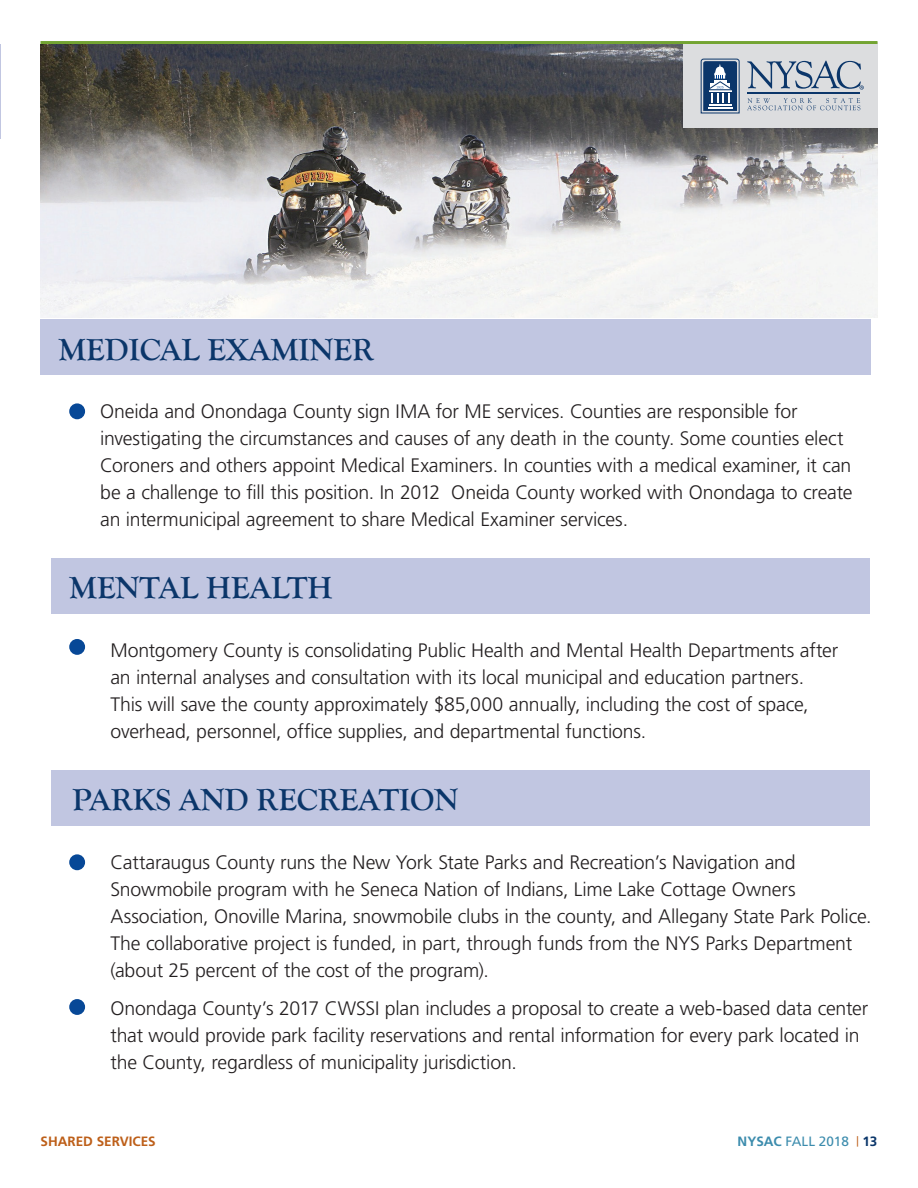
<style>
.page{position:relative;width:918px;height:1188px;background:#fff}
.page>*{position:absolute;margin:0;border:0;box-sizing:border-box;transform-origin:0 0}
.t1{font:700 31.5px "Goudy Old Style T";color:#0b366a}
.t2{font:300 19.5px/27px "Frutiger";letter-spacing:-.01em;color:#231f20}
.t3{font:13.5px "Frutiger";color:#3c8cad}
.t4{font:700 13.5px "Frutiger";color:#bd5f19}
.s1{font-weight:700}
.s2{font-size:10.5px;color:#bd5f19}
.s3{font-weight:700;color:#0b366a}
</style>
<div class="page">
<hr style="left:40px;top:41px;width:838px;height:3px;background:#73a432">
<div style="left:40px;top:320px;width:831px;height:55px;background:#c1c6e1"></div>
<div style="left:52px;top:559px;width:818px;height:55px;background:#c1c6e1"></div>
<div style="left:52px;top:771px;width:818px;height:55px;background:#c1c6e1"></div>
<img style="left:41px;top:44px;width:837px;height:274px">
<div style="left:683px;top:44px;width:195px;height:83px;background:#dcdddf"></div>
<hr style="left:747px;top:93px;width:113px;height:1px;background:#0b366a">
<svg style="left:701px;top:58px;width:39px;height:55px;background:#5c789a"></svg>
<svg style="left:747px;top:98px;width:113px;height:12px"></svg>
<svg style="left:747px;top:60px;width:117px;height:30px"></svg>
<hr style="left:0;top:44px;width:1px;height:95px;background:#c1c6e1">
<div style="left:69px;top:403px;width:16px;height:16px;background:#074897;border-radius:50%"></div>
<div style="left:69px;top:639px;width:16px;height:16px;background:#074897;border-radius:50%"></div>
<div style="left:69px;top:854px;width:16px;height:16px;background:#074897;border-radius:50%"></div>
<div style="left:69px;top:999px;width:16px;height:16px;background:#074897;border-radius:50%"></div>
<h1 class="t1" style="left:58px;top:332px;width:317px">MEDICAL EXAMINER</h1>
<p class="t2" style="left:100px;top:398px;width:754px">Oneida and Onondaga County sign IMA for ME services. Counties are responsible for investigating the circumstances and causes of any death in the county. Some counties elect Coroners and others appoint Medical Examiners. In counties with a medical examiner, it can be a challenge to fill this position. In 2012 Oneida County worked with Onondaga to create an intermunicipal agreement to share Medical Examiner services.</p>
<h1 class="t1" style="left:69px;top:570px;width:265px">MENTAL HEALTH</h1>
<p class="t2" style="left:110px;top:637px;width:729px">Montgomery County is consolidating Public Health and Mental Health Departments after an internal analyses and consultation with its local municipal and education partners.<br>This will save the county approximately $85,000 annually, including the cost of space, overhead, personnel, office supplies, and departmental functions.</p>
<h1 class="t1" style="left:72px;top:782px;width:388px">PARKS AND RECREATION</h1>
<p class="t2" style="left:110px;top:849px;width:763px">Cattaraugus County runs the New York State Parks and Recreation’s Navigation and Snowmobile program with he Seneca Nation of Indians, Lime Lake Cottage Owners Association, Onoville Marina, snowmobile clubs in the county, and Allegany State Park Police.<br>The collaborative project is funded, in part, through funds from the NYS Parks Department (about 25 percent of the cost of the program).</p>
<p class="t2" style="left:110px;top:995px;width:759px">Onondaga County’s 2017 CWSSI plan includes a proposal to create a web-based data center that would provide park facility reservations and rental information for every park located in the County, regardless of municipality jurisdiction.</p>
<p class="t4" style="left:40px;top:1133px;width:117px">SHARED SERVICES</p>
<p class="t3" style="left:738px;top:1133px;width:141px"><span class="s1">NYSAC</span> FALL 2018 <span class="s2">|</span> <span class="s3">13</span></p>
</div>
